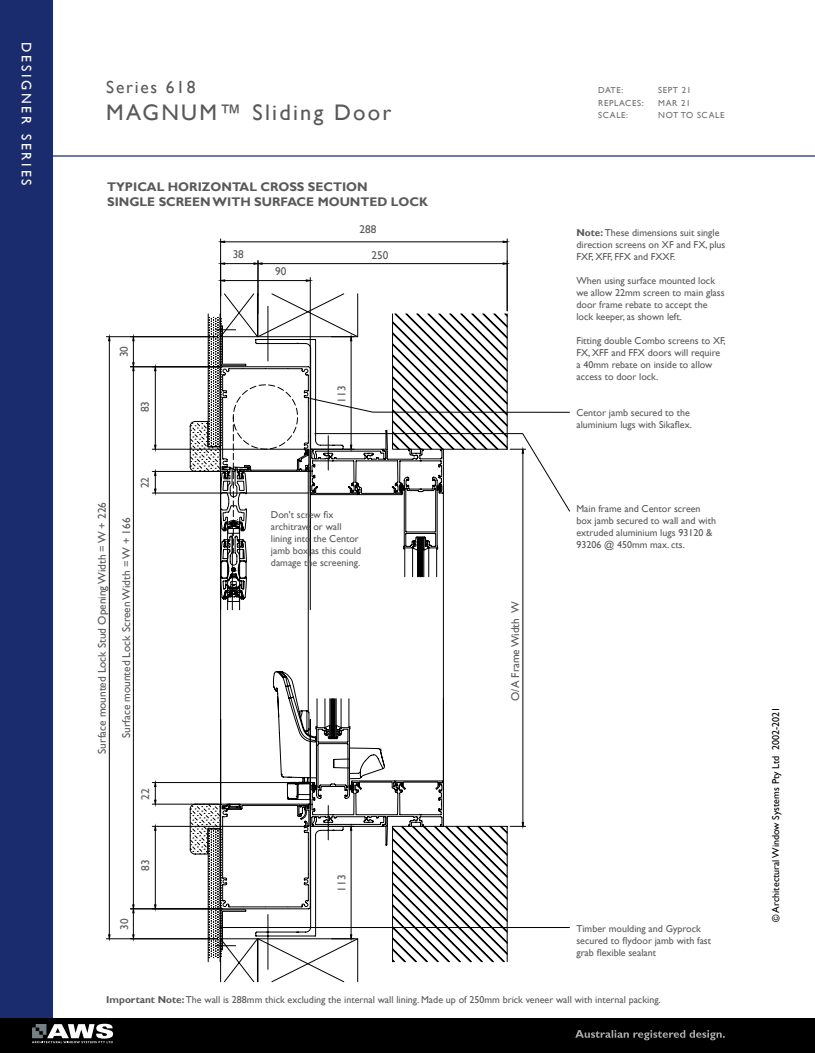
<style>
.page{position:relative;width:815px;height:1053px;background:#fff}
.page>*{position:absolute;margin:0;border:0;box-sizing:border-box;transform-origin:0 0}
.t1{font:22.5px "Gill Sans";letter-spacing:.1em;color:#58595b}
.t2{font:17.5px "Gill Sans";letter-spacing:.1em;color:#58595b}
.t3{font:13.75px "Gill Sans";letter-spacing:.2em;color:#fff}
.t4{font:700 12.5px/15px "Gill Sans";color:#58595b}
.t5{font:11.25px/24.2px "Gill Sans";color:#58595b;text-align:center}
.t6{font:10px/12px "Gill Sans";color:#58595b}
.t7{font:10px "Gill Sans";color:#000}
.t8{font:8.75px "Gill Sans";letter-spacing:.07em;color:#6d6e71}
.s1{font-weight:700}
</style>
<div class="page">
<div style="left:0;top:0;width:53px;height:1052px;background:#1a2c6e"></div>
<div style="left:0;top:1018px;width:815px;height:34px;background:#000"></div>
<hr style="left:43px;top:155px;width:772px;height:2px;background:#1a2c6e">
<hr style="left:262px;top:263px;width:241px;height:1px;background:#000">
<svg style="left:502px;top:262px;width:5px;height:3px"></svg>
<hr style="left:152px;top:449px;width:156px;height:1px;background:#000">
<hr style="left:155px;top:371px;width:1px;height:74px;background:#000">
<svg style="left:154px;top:367px;width:3px;height:4px"></svg>
<svg style="left:154px;top:444px;width:3px;height:6px"></svg>
<hr style="left:507px;top:239px;width:1px;height:72px;background:#000">
<hr style="left:220px;top:239px;width:1px;height:57px;background:#000">
<hr style="left:225px;top:241px;width:278px;height:1px;background:#000">
<svg style="left:502px;top:240px;width:6px;height:3px"></svg>
<svg style="left:220px;top:240px;width:5px;height:3px"></svg>
<hr style="left:258px;top:261px;width:1px;height:35px;background:#000">
<svg style="left:221px;top:262px;width:42px;height:3px"></svg>
<hr style="left:152px;top:493px;width:156px;height:1px;background:#000">
<hr style="left:152px;top:471px;width:66px;height:1px;background:#000">
<svg style="left:154px;top:471px;width:3px;height:22px"></svg>
<hr style="left:130px;top:366px;width:90px;height:1px;background:#000">
<hr style="left:133px;top:371px;width:1px;height:533px;background:#000">
<svg style="left:132px;top:337px;width:3px;height:34px"></svg>
<hr style="left:106px;top:336px;width:112px;height:1px;background:#000">
<hr style="left:106px;top:938px;width:112px;height:1px;background:#000">
<hr style="left:109px;top:341px;width:1px;height:593px;background:#000">
<svg style="left:108px;top:336px;width:3px;height:5px"></svg>
<svg style="left:108px;top:934px;width:3px;height:5px"></svg>
<hr style="left:130px;top:908px;width:90px;height:1px;background:#000">
<svg style="left:132px;top:904px;width:3px;height:35px"></svg>
<hr style="left:152px;top:826px;width:156px;height:1px;background:#000">
<hr style="left:155px;top:830px;width:1px;height:74px;background:#000">
<svg style="left:154px;top:904px;width:3px;height:4px"></svg>
<svg style="left:154px;top:825px;width:3px;height:5px"></svg>
<hr style="left:152px;top:803px;width:66px;height:1px;background:#000">
<hr style="left:152px;top:782px;width:157px;height:1px;background:#000">
<svg style="left:154px;top:781px;width:3px;height:23px"></svg>
<svg style="left:189px;top:277px;width:381px;height:704px"></svg>
<h3 class="t3" style="left:34px;top:42px;width:145px;rotate:90deg">DESIGNER SERIES</h3>
<h2 class="t2" style="left:106px;top:77px;width:91px">Series 618</h2>
<h1 class="t1" style="left:106px;top:100px;width:287px">MAGNUM™ Sliding Door</h1>
<p class="t4" style="left:107px;top:179px;width:323px">TYPICAL HORIZONTAL CROSS SECTION<br>SINGLE SCREEN WITH SURFACE MOUNTED LOCK</p>
<p class="t5" style="left:112px;top:357px;width:13px;rotate:-90deg">30</p>
<p class="t5" style="left:133px;top:412px;width:13px;rotate:-90deg">83</p>
<p class="t5" style="left:90px;top:753px;width:253px;rotate:-90deg">Surface mounted Lock Stud Opening Width = W + 226<br>Surface mounted Lock Screen Width = W + 166</p>
<p class="t5" style="left:133px;top:488px;width:13px;rotate:-90deg">22</p>
<p class="t5" style="left:133px;top:799px;width:13px;rotate:-90deg">22</p>
<p class="t5" style="left:133px;top:871px;width:13px;rotate:-90deg">83</p>
<p class="t5" style="left:233px;top:242px;width:13px">38</p>
<p class="t5" style="left:275px;top:259px;width:13px">90</p>
<p class="t5" style="left:360px;top:217px;width:18px">288</p>
<p class="t5" style="left:371px;top:243px;width:18px">250</p>
<p class="t5" style="left:330px;top:402px;width:18px;rotate:-90deg">113</p>
<p class="t6" style="left:271px;top:509px;width:92px">Don't screw fix architrave or wall lining into the Centor jamb box as this could damage the screening.</p>
<p class="t5" style="left:330px;top:891px;width:18px;rotate:-90deg">113</p>
<p class="t5" style="left:503px;top:700px;width:101px;rotate:-90deg">O/A Frame Width W</p>
<p class="t8" style="left:598px;top:85px;width:27px">DATE:</p>
<p class="t8" style="left:658px;top:85px;width:34px">SEPT 21</p>
<p class="t8" style="left:598px;top:97px;width:47px">REPLACES:</p>
<p class="t8" style="left:658px;top:97px;width:34px">MAR 21</p>
<p class="t8" style="left:598px;top:110px;width:31px">SCALE:</p>
<p class="t8" style="left:658px;top:110px;width:68px">NOT TO SCALE</p>
<p class="t6" style="left:576px;top:227px;width:151px"><span class="s1">Note:</span> These dimensions suit single direction screens on XF and FX, plus<br>FXF, XFF, FFX and FXXF.</p>
<p class="t6" style="left:576px;top:275px;width:150px">When using surface mounted lock we allow 22mm screen to main glass door frame rebate to accept the lock keeper, as shown left.</p>
<p class="t6" style="left:576px;top:335px;width:151px">Fitting double Combo screens to XF,<br>FX, XFF and FFX doors will require a 40mm rebate on inside to allow access to door lock.</p>
<p class="t6" style="left:576px;top:407px;width:117px">Centor jamb secured to the aluminium lugs with Sikaflex.</p>
<p class="t6" style="left:576px;top:503px;width:141px">Main frame and Centor screen box jamb secured to wall and with extruded aluminium lugs 93120 &amp;<br>93206 @ 450mm max. cts.</p>
<p class="t5" style="left:112px;top:929px;width:13px;rotate:-90deg">30</p>
<p class="t6" style="left:576px;top:922px;width:136px">Timber moulding and Gyprock secured to flydoor jamb with fast grab flexible sealant</p>
<p class="t6" style="left:106px;top:993px;width:556px"><span class="s1">Important Note:</span> The wall is 288mm thick excluding the internal wall lining. Made up of 250mm brick veneer wall with internal packing.</p>
<p class="t7" style="left:770px;top:921px;width:216px;rotate:-90deg">© Architectural Window Systems Pty Ltd 2002-2021</p>
</div>
